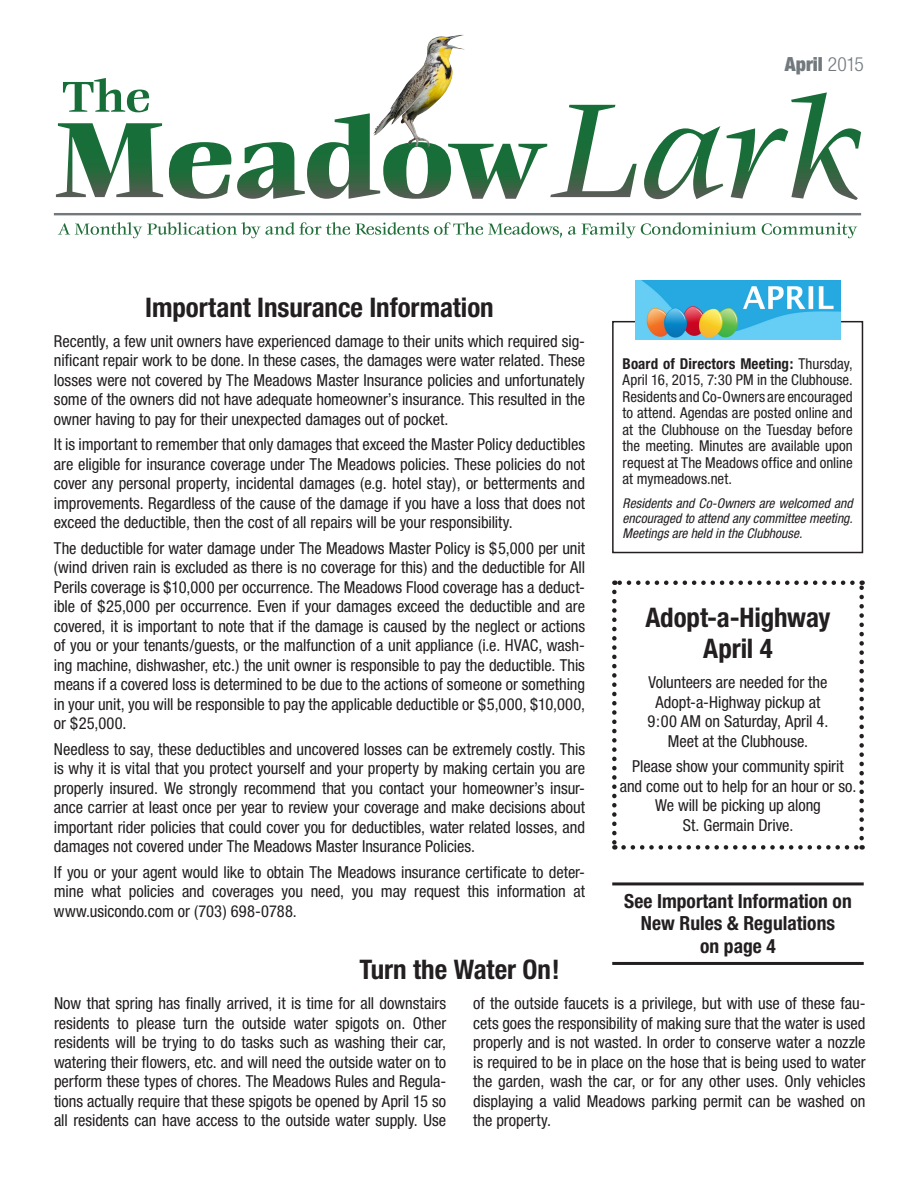
<style>
.page{position:relative;width:918px;height:1188px;background:#fff}
.page>*{position:absolute;margin:0;border:0;box-sizing:border-box;transform-origin:0 0}
.Headline{font:700 condensed 27px/31.5px "Helvetica Neue";letter-spacing:-.005em;color:#231f20;text-align:center}
.t1{font:700 condensed 19.5px/22.5px "Helvetica Neue";color:#231f20;text-align:center}
.t2{font:900 condensed 19.5px "Helvetica Neue";color:#71797e}
.Body{font:condensed 16.5px/19.5px "Helvetica Neue";letter-spacing:-.005em;color:#231f20;text-align:justify}
.Calendar{font:condensed 15px/16.5px "Helvetica Neue";color:#231f20;text-align:justify}
.Calendar-2{font:italic condensed 13.5px/15px "Helvetica Neue";color:#231f20;text-align:justify}
.s1{font-weight:300}
.s2{font-weight:700}
</style>
<div class="page">
<svg style="left:58px;top:222px;width:799px;height:16px"></svg>
<hr style="left:54px;top:213px;width:807px;height:2px;background:#71797e">
<svg style="left:56px;top:123px;width:107px;height:74px"></svg>
<svg style="left:169px;top:142px;width:62px;height:57px"></svg>
<svg style="left:237px;top:105px;width:400px;height:94px"></svg>
<svg style="left:644px;top:92px;width:217px;height:108px"></svg>
<svg style="left:63px;top:78px;width:86px;height:34px"></svg>
<div style="left:612px;top:321px;width:251px;height:232px;border:2px solid #231f20"></div>
<img style="left:373px;top:34px;width:92px;height:114px">
<hr style="left:612px;top:882px;width:252px;height:3px;background:#231f20">
<hr style="left:612px;top:962px;width:252px;height:3px;background:#231f20">
<img style="left:635px;top:281px;width:205px;height:58px">
<svg style="left:612px;top:592px;width:5px;height:258px"></svg>
<svg style="left:624px;top:845px;width:239px;height:5px"></svg>
<svg style="left:859px;top:580px;width:5px;height:258px"></svg>
<svg style="left:614px;top:580px;width:238px;height:5px"></svg>
<p class="t2" style="left:785px;top:52px;width:81px">April <span class="s1">2015</span></p>
<p class="Headline" style="left:145px;top:291px;width:350px">Important Insurance Information</p>
<p class="Body" style="left:54px;top:331px;width:533px">Recently, a few unit owners have experienced damage to their units which required sig&shy;nificant repair work to be done. In these cases, the damages were water related. These losses were not covered by The Meadows Master Insurance policies and unfortunately some of the owners did not have adequate homeowner’s insurance. This resulted in the owner having to pay for their unexpected damages out of pocket.</p>
<p class="Body" style="left:54px;top:435px;width:533px">It is important to remember that only damages that exceed the Master Policy deductibles are eligible for insurance coverage under The Meadows policies. These policies do not cover any personal property, incidental damages (e.g. hotel stay), or betterments and improvements. Regardless of the cause of the damage if you have a loss that does not exceed the deductible, then the cost of all repairs will be your responsibility.</p>
<p class="Body" style="left:54px;top:538px;width:533px">The deductible for water damage under The Meadows Master Policy is $5,000 per unit (wind driven rain is excluded as there is no coverage for this) and the deductible for All Perils coverage is $10,000 per occurrence. The Meadows Flood coverage has a deduct&shy;ible of $25,000 per occurrence. Even if your damages exceed the deductible and are covered, it is important to note that if the damage is caused by the neglect or actions of you or your tenants/guests, or the malfunction of a unit appliance (i.e. HVAC, wash&shy;ing machine, dishwasher, etc.) the unit owner is responsible to pay the deductible. This means if a covered loss is determined to be due to the actions of someone or something in your unit, you will be responsible to pay the applicable deductible or $5,000, $10,000, or $25,000.</p>
<p class="Body" style="left:54px;top:739px;width:533px">Needless to say, these deductibles and uncovered losses can be extremely costly. This is why it is vital that you protect yourself and your property by making certain you are properly insured. We strongly recommend that you contact your homeowner’s insur&shy;ance carrier at least once per year to review your coverage and make decisions about important rider policies that could cover you for deductibles, water related losses, and damages not covered under The Meadows Master Insurance Policies.</p>
<p class="Body" style="left:54px;top:862px;width:533px">If you or your agent would like to obtain The Meadows insurance certificate to deter&shy;mine what policies and coverages you need, you may request this information at www.usicondo.com or (703) 698-0788.</p>
<p class="Headline" style="left:360px;top:953px;width:202px">Turn the Water On!</p>
<p class="Body" style="left:54px;top:993px;width:394px">Now that spring has finally arrived, it is time for all downstairs residents to please turn the outside water spigots on. Other residents will be trying to do tasks such as washing their car, watering their flowers, etc. and will need the outside water on to perform these types of chores. The Meadows Rules and Regula&shy;tions actually require that these spigots be opened by April 15 so all residents can have access to the outside water supply. Use</p>
<p class="Body" style="left:473px;top:993px;width:394px">of the outside faucets is a privilege, but with use of these fau&shy;cets goes the responsibility of making sure that the water is used properly and is not wasted. In order to conserve water a nozzle is required to be in place on the hose that is being used to water the garden, wash the car, or for any other uses. Only vehicles displaying a valid Meadows parking permit can be washed on the property.</p>
<p class="Calendar" style="left:623px;top:355px;width:232px"><span class="s2">Board of Directors Meeting:</span> Thursday, April 16, 2015, 7:30 PM in the Clubhouse.<br>Residents and Co-Owners are encouraged to attend. Agendas are posted online and at the Clubhouse on the Tuesday before the meeting. Minutes are available upon request at The Meadows office and online at mymeadows.net.</p>
<p class="Calendar-2" style="left:623px;top:496px;width:232px">Residents and Co-Owners are welcomed and encouraged to attend any committee meeting.<br>Meetings are held in the Clubhouse.</p>
<p class="Headline" style="left:645px;top:601px;width:187px">Adopt-a-Highway<br>April 4</p>
<p class="Body" style="left:648px;top:672px;width:182px;text-align:center">Volunteers are needed for the<br>Adopt-a-Highway pickup at<br>9:00 AM on Saturday, April 4.<br>Meet at the Clubhouse.</p>
<p class="Body" style="left:620px;top:756px;width:238px;text-align:center">Please show your community spirit and come out to help for an hour or so.<br>We will be picking up along<br>St. Germain Drive.</p>
<p class="t1" style="left:624px;top:890px;width:229px">See Important Information on<br>New Rules &amp; Regulations<br>on page 4</p>
</div>
